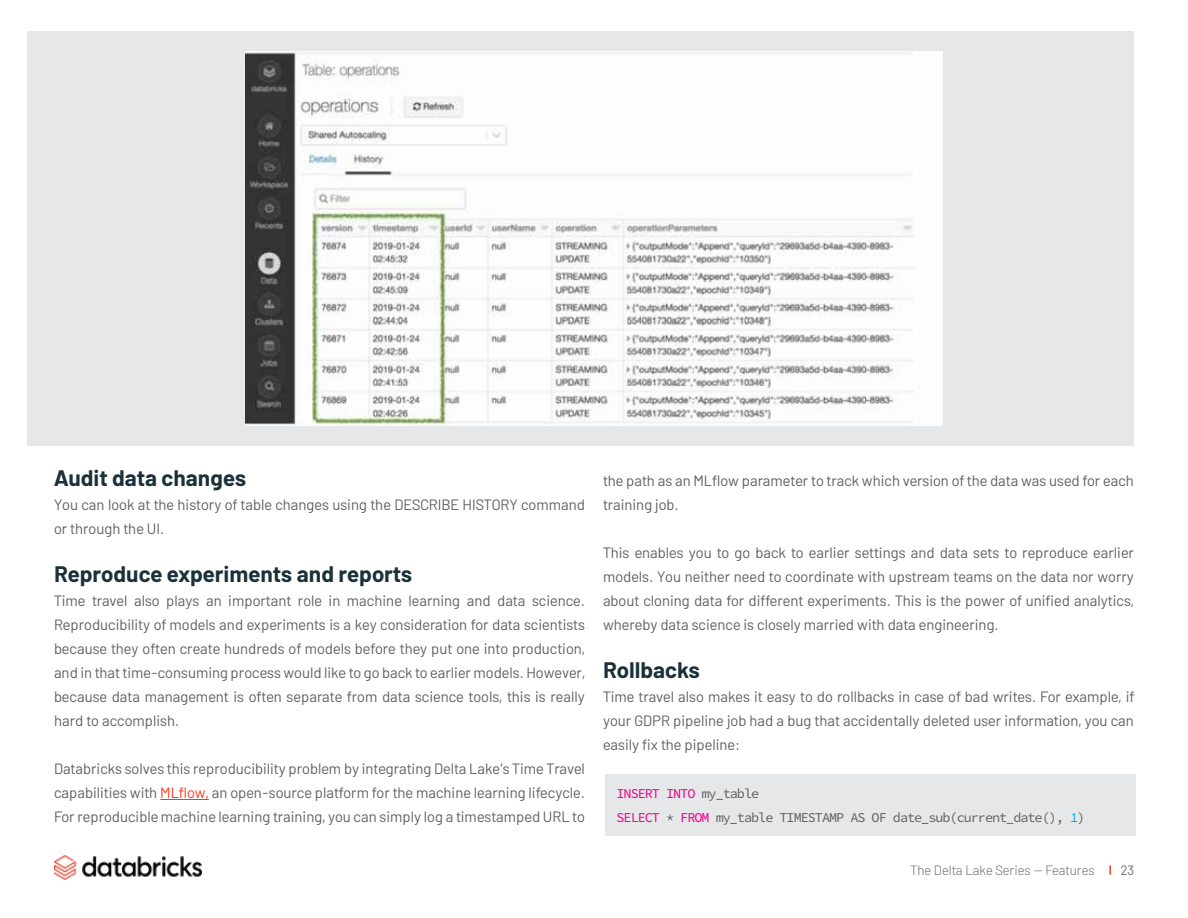
<style>
.page{position:relative;width:1188px;height:918px;background:#fff}
.page>*{position:absolute;margin:0;border:0;box-sizing:border-box;transform-origin:0 0}
.t1{font:700 22.5px "Barlow";color:#1b3139}
.t2{font:15px/24px "Barlow";color:#606060;text-align:justify}
.t3{font:13.5px/24px "Source Code Variable";letter-spacing:-.075em;color:#606060}
.t4{font:300 13.5px "Barlow";color:#6d6e71}
.t5{font:13.5px "Barlow";color:#6d6e71}
.s1{color:#ff3621}
.s2{color:#ec008c}
.s3{color:#00aeef}
</style>
<div class="page">
<svg style="left:1109px;top:866px;width:2px;height:8px"></svg>
<img style="left:54px;top:856px;width:148px;height:23px">
<div style="left:605px;top:774px;width:531px;height:62px;background:#e6e7e8"></div>
<div style="left:27px;top:31px;width:1107px;height:415px;background:#e6e7e8"></div>
<hr style="left:160px;top:799px;width:49px;height:1px;background:#ff3621">
<img style="left:245px;top:51px;width:698px;height:375px">
<h1 class="t1" style="left:54px;top:461px;width:194px">Audit data changes</h1>
<p class="t2" style="left:54px;top:491px;width:532px">You can look at the history of table changes using the DESCRIBE HISTORY command or through the UI.</p>
<h1 class="t1" style="left:54px;top:557px;width:360px">Reproduce experiments and reports</h1>
<p class="t2" style="left:54px;top:587px;width:533px">Time travel also plays an important role in machine learning and data science.<br>Reproducibility of models and experiments is a key consideration for data scientists because they often create hundreds of models before they put one into production, and in that time-consuming process would like to go back to earlier models. However, because data management is often separate from data science tools, this is really hard to accomplish.</p>
<p class="t2" style="left:54px;top:755px;width:533px">Databricks solves this reproducibility problem by integrating Delta Lake's Time Travel capabilities with <span class="s1">MLflow,</span> an open-source platform for the machine learning lifecycle.<br>For reproducible machine learning training, you can simply log a timestamped URL to</p>
<p class="t2" style="left:603px;top:467px;width:532px">the path as an MLflow parameter to track which version of the data was used for each training job.</p>
<p class="t2" style="left:603px;top:539px;width:533px">This enables you to go back to earlier settings and data sets to reproduce earlier models. You neither need to coordinate with upstream teams on the data nor worry about cloning data for different experiments. This is the power of unified analytics, whereby data science is closely married with data engineering.</p>
<h1 class="t1" style="left:603px;top:653px;width:98px">Rollbacks</h1>
<p class="t2" style="left:603px;top:683px;width:533px">Time travel also makes it easy to do rollbacks in case of bad writes. For example, if your GDPR pipeline job had a bug that accidentally deleted user information, you can easily fix the pipeline:</p>
<p class="t3" style="left:616px;top:782px;width:470px"><span class="s2">INSERT INTO</span> my_table<br><span class="s2">SELECT</span> * <span class="s2">FROM</span> my_table TIMESTAMP AS OF date_sub(current_date(), <span class="s3">1</span>)</p>
<p class="t4" style="left:910px;top:860px;width:186px">The Delta Lake Series -- Features</p>
<p class="t5" style="left:1121px;top:860px;width:15px">23</p>
</div>
